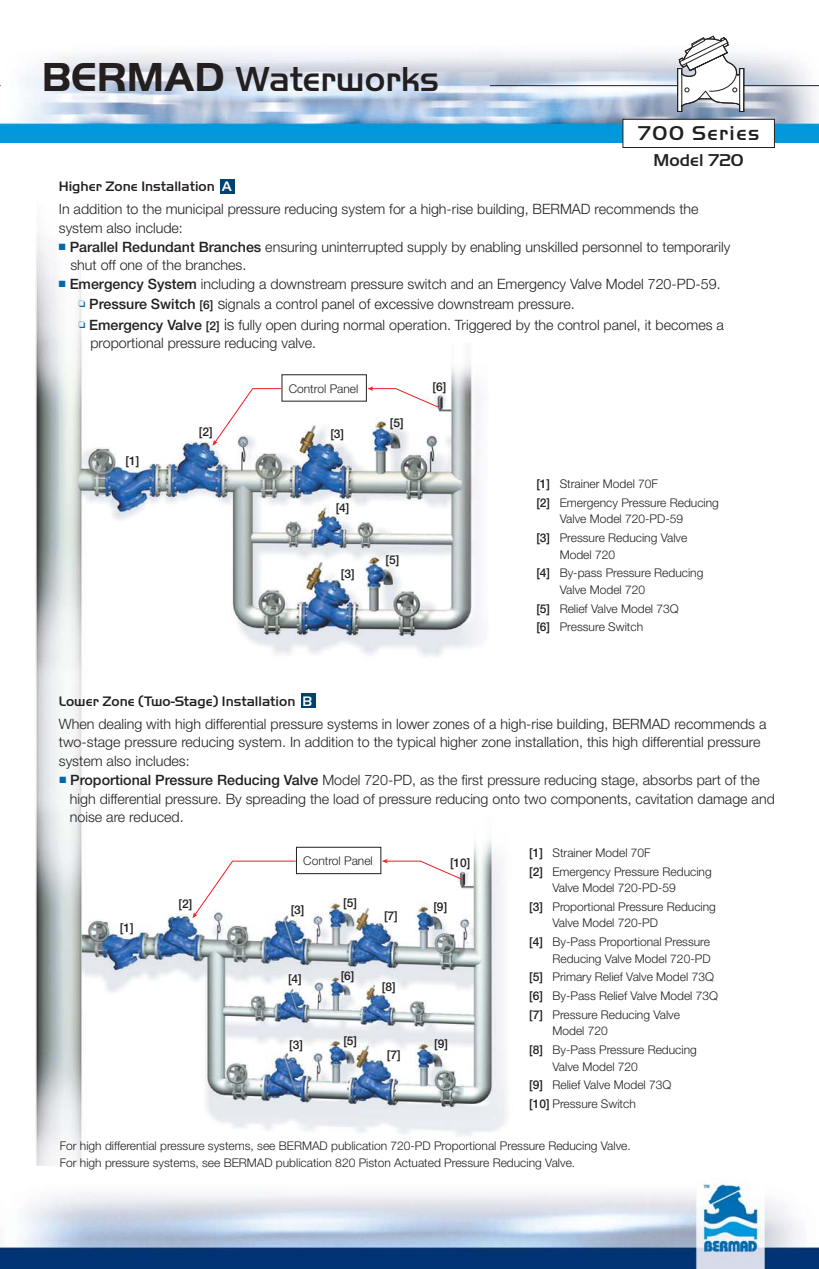
<style>
.page{position:relative;width:819px;height:1269px;background:#fff}
.page>*{position:absolute;margin:0;border:0;box-sizing:border-box;transform-origin:0 0}
.t1{font:700 42px "Handel Got D";color:#231f20}
.t2{font:500 36px "Handel Got D";letter-spacing:-.005em;color:#231f20}
.t3{font:500 20.85px "Handel Got D";letter-spacing:.075em;color:#231f20}
.t4{font:500 17.85px "Handel Got D";color:#231f20}
.t5{font:300 14.25px/18.8px "Helvetica Neue";color:#231f20}
.t6{font:500 14.25px "Handel Got D";color:#231f20}
.t7{font:500 14.25px "Helvetica Neue";color:#231f20}
.t8{font:500 14.25px "Handel Got D";color:#fff}
.t9{font:300 12px/18.8px "Helvetica Neue";color:#231f20}
.t10{font:500 12px "Helvetica Neue";color:#231f20}
.t11{font:9px "Zapf Dingbats";color:#0068ab}
.s1{font-weight:500}
.s2{font-size:15.75px}
</style>
<div class="page">
<img style="left:35px;top:143px;width:588px;height:1023px">
<img style="left:0;top:1180px;width:819px;height:89px">
<img style="left:0;top:52px;width:819px;height:91px">
<hr style="left:490px;top:85px;width:329px;height:1px;background:#231f20">
<svg style="left:677px;top:35px;width:68px;height:84px"></svg>
<div style="left:623px;top:119px;width:152px;height:29px;background:#fff;border:1px solid #231f20"></div>
<div style="left:220px;top:179px;width:15px;height:15px;background:#00426f"></div>
<div style="left:282px;top:375px;width:85px;height:26px;background:#fff"></div>
<svg style="left:367px;top:386px;width:72px;height:22px"></svg>
<svg style="left:213px;top:388px;width:69px;height:58px"></svg>
<div style="left:296px;top:847px;width:85px;height:27px;background:#fff;border:1px solid #231f20"></div>
<svg style="left:382px;top:859px;width:81px;height:21px"></svg>
<svg style="left:192px;top:861px;width:104px;height:57px"></svg>
<div style="left:301px;top:693px;width:15px;height:15px;background:#00426f"></div>
<svg style="left:79px;top:301px;width:6px;height:6px"></svg>
<svg style="left:79px;top:321px;width:6px;height:7px"></svg>
<h1 class="t1" style="left:42px;top:62px;width:184px">BERMAD</h1>
<h2 class="t2" style="left:235px;top:66px;width:205px">Waterworks</h2>
<h3 class="t3" style="left:638px;top:126px;width:123px">700 Series</h3>
<p class="t4" style="left:654px;top:154px;width:92px">Model 720</p>
<p class="t6" style="left:59px;top:181px;width:157px">Higher Zone Installation</p>
<p class="t5" style="left:59px;top:201px;width:641px">In addition to the municipal pressure reducing system for a high-rise building, BERMAD recommends the system also include:</p>
<p class="t5" style="left:70px;top:239px;width:662px"><span class="s1">Parallel Redundant Branches</span> ensuring uninterrupted supply by enabling unskilled personnel to temporarily</p>
<p class="t8" style="left:222px;top:181px;width:12px">A</p>
<p class="t11" style="left:59px;top:242px;width:8px">■</p>
<p class="t5" style="left:70px;top:257px;width:652px">shut off one of the branches.<br><span class="s1">Emergency System</span> including a downstream pressure switch and an Emergency Valve Model 720-PD-59.</p>
<p class="t11" style="left:59px;top:280px;width:8px">■</p>
<p class="t7" style="left:89px;top:299px;width:108px">Pressure Switch</p>
<p class="t5" style="left:218px;top:296px;width:359px"><span class="s2">s</span>ignals a control panel of excessive downstream pressure.</p>
<p class="t10" style="left:200px;top:301px;width:15px">]6[</p>
<p class="t5" style="left:224px;top:317px;width:501px"><span class="s2">is</span> fully open during normal operation. Triggered by the control panel it, becomes a</p>
<p class="t7" style="left:89px;top:319px;width:114px">Emergency Valve</p>
<p class="t5" style="left:90px;top:335px;width:227px">proportional pressure reducing valve.</p>
<p class="t10" style="left:206px;top:321px;width:15px">2[ ]</p>
<p class="t10" style="left:126px;top:457px;width:15px">[1]</p>
<p class="t10" style="left:199px;top:427px;width:15px">[2]</p>
<p class="t9" style="left:289px;top:380px;width:71px">Control Panel</p>
<p class="t10" style="left:330px;top:429px;width:15px">[3]</p>
<p class="t10" style="left:336px;top:503px;width:15px">[4]</p>
<p class="t10" style="left:341px;top:570px;width:15px">[3]</p>
<p class="t10" style="left:390px;top:418px;width:15px">[5]</p>
<p class="t10" style="left:386px;top:555px;width:15px">[5]</p>
<p class="t10" style="left:433px;top:383px;width:15px">[6]</p>
<p class="t10" style="left:536px;top:480px;width:15px">]1[</p>
<p class="t10" style="left:536px;top:498px;width:15px">]2[</p>
<p class="t10" style="left:536px;top:534px;width:15px">]3[</p>
<p class="t10" style="left:536px;top:569px;width:15px">]4[</p>
<p class="t10" style="left:536px;top:604px;width:15px">]5[</p>
<p class="t10" style="left:536px;top:623px;width:15px">]6[</p>
<p class="t9" style="left:560px;top:476px;width:100px">Strainer Model 70F</p>
<p class="t9" style="left:560px;top:494px;width:161px">Emergency Pressure Reducing</p>
<p class="t9" style="left:560px;top:511px;width:129px">Valve Model 720-PD-59<br>Pressure Reducing Valve</p>
<p class="t9" style="left:560px;top:546px;width:145px">Model 720<br>By-pass Pressure Reducing</p>
<p class="t9" style="left:560px;top:581px;width:120px">Valve Model 720<br>Relief Valve Model 73Q</p>
<p class="t9" style="left:560px;top:619px;width:85px">Pressure Switch</p>
<p class="t6" style="left:59px;top:695px;width:238px">Lower Zone (Two-Stage) Installation</p>
<p class="t5" style="left:59px;top:715px;width:709px">When dealing with high differential pressure systems in lower zones of a high-rise building, BERMAD recommends a two-stage pressure reducing system In. addition to the typical higher zone installation, this high differential pressure system also includes:</p>
<p class="t5" style="left:70px;top:772px;width:691px"><span class="s1">Proportional Pressure Reducing Valve</span> Model 720-PD, as the first pressure reducing stage, absorbs part of the</p>
<p class="t8" style="left:302px;top:695px;width:11px">B</p>
<p class="t11" style="left:59px;top:775px;width:8px">■</p>
<p class="t5" style="left:70px;top:790px;width:706px">high differential pressure. By spreading the load of pressure reducing onto two components, cavitation damage and noise are reduced.</p>
<p class="t10" style="left:120px;top:923px;width:15px">[1]</p>
<p class="t10" style="left:179px;top:900px;width:15px">[2]</p>
<p class="t9" style="left:303px;top:853px;width:71px">Control Panel</p>
<p class="t10" style="left:450px;top:858px;width:22px">]10[</p>
<p class="t10" style="left:529px;top:848px;width:15px">]1[</p>
<p class="t10" style="left:529px;top:867px;width:15px">]2[</p>
<p class="t9" style="left:552px;top:844px;width:100px">Strainer Model 70F</p>
<p class="t9" style="left:552px;top:863px;width:161px">Emergency Pressure Reducing</p>
<p class="t10" style="left:291px;top:906px;width:15px">[3]</p>
<p class="t10" style="left:343px;top:899px;width:15px">[5]</p>
<p class="t10" style="left:384px;top:912px;width:15px">[7]</p>
<p class="t10" style="left:433px;top:903px;width:15px">[9]</p>
<p class="t10" style="left:529px;top:902px;width:15px">]3[</p>
<p class="t10" style="left:529px;top:937px;width:15px">]4[</p>
<p class="t9" style="left:552px;top:880px;width:165px">Valve Model 720-PD-59<br>Proportional Pressure Reducing</p>
<p class="t9" style="left:552px;top:915px;width:159px">Valve Model 720-PD<br>By-Pass Proportional Pressure</p>
<p class="t10" style="left:288px;top:974px;width:15px">[4]</p>
<p class="t10" style="left:341px;top:972px;width:15px">[6]</p>
<p class="t10" style="left:382px;top:982px;width:15px">[8]</p>
<p class="t10" style="left:529px;top:973px;width:15px">]5[</p>
<p class="t10" style="left:529px;top:991px;width:15px">]6[</p>
<p class="t9" style="left:552px;top:950px;width:163px">Reducing Valve Model 720-PD<br>Primary Relief Valve Model 73Q</p>
<p class="t9" style="left:552px;top:988px;width:167px">By-Pass Relief Valve Model 73Q</p>
<p class="t10" style="left:529px;top:1010px;width:15px">]7[</p>
<p class="t9" style="left:552px;top:1006px;width:129px">Pressure Reducing Valve</p>
<p class="t10" style="left:289px;top:1040px;width:15px">[3]</p>
<p class="t10" style="left:343px;top:1036px;width:15px">[5]</p>
<p class="t10" style="left:387px;top:1050px;width:15px">[7]</p>
<p class="t10" style="left:434px;top:1039px;width:15px">[9]</p>
<p class="t10" style="left:529px;top:1045px;width:15px">]8[</p>
<p class="t9" style="left:552px;top:1023px;width:146px">Model 720<br>By-Pass Pressure Reducing</p>
<p class="t9" style="left:552px;top:1058px;width:120px">Valve Model 720<br>Relief Valve Model 73Q</p>
<p class="t9" style="left:529px;top:1077px;width:108px"><span class="s1">]9[<br>[10]</span> Pressure Switch</p>
<p class="t9" style="left:60px;top:1139px;width:573px;line-height:16.5px">For high differential pressure systems, see BERMAD publication 720-PD Proportional Pressure Reducing Valve.<br>For high pressure systems, see BERMAD publication 820 Piston Actuated Pressure Reducing Valve.</p>
</div>
